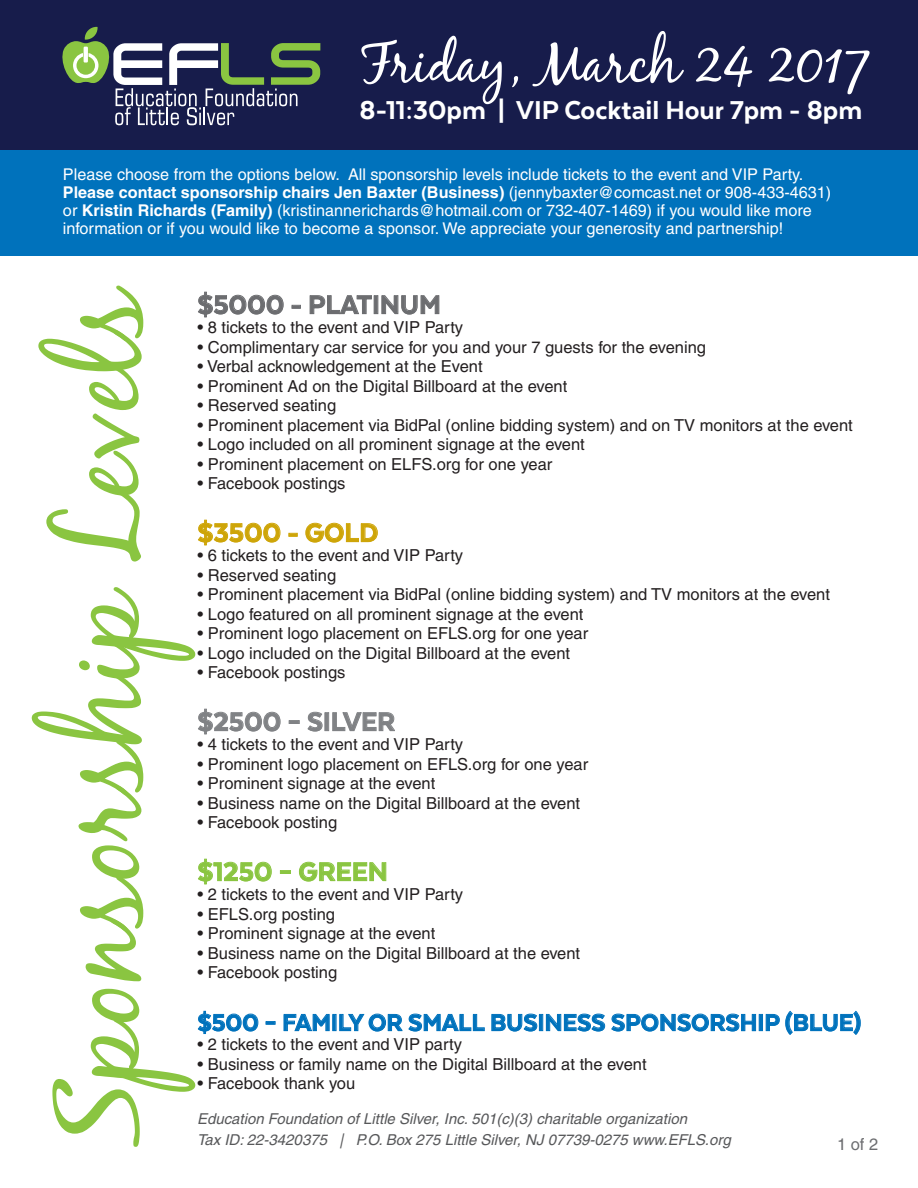
<style>
.page{position:relative;width:918px;height:1188px;background:#fff}
.page>*{position:absolute;margin:0;border:0;box-sizing:border-box;transform-origin:0 0}
.t1{font:118.65px "Black Jack";color:#8ac541}
.t2{font:56.25px "Black Jack";color:#fff}
.t3{font:800 30px "Texta";color:#6c6d70}
.t4{font:800 30px "Texta";color:#808285}
.t5{font:800 30px "Texta";color:#8ac541}
.t6{font:800 30px "Texta";color:#cea508}
.t7{font:800 29.85px "Texta";color:#fff}
.t8{font:800 27px "Texta";color:#0072bc}
.t9{font:16.5px "Helvetica";color:#231f20}
.t10{font:16.5px "Helvetica";color:#6c6d70}
.t11{font:16.2px/18px "Helvetica";color:#fff}
.t12{font:italic 15px/21px "Helvetica";color:#57585a}
.s1{font-weight:700}
</style>
<div class="page">
<div style="left:0;top:150px;width:918px;height:105px;background:#0072bc"></div>
<div style="left:0;top:0;width:918px;height:150px;background:#171c4b"></div>
<svg style="left:62px;top:27px;width:258px;height:98px"></svg>
<svg style="left:198px;top:291px;width:86px;height:27px"></svg>
<svg style="left:292px;top:305px;width:9px;height:4px"></svg>
<svg style="left:309px;top:295px;width:63px;height:20px"></svg>
<div style="left:374px;top:295px;width:4px;height:19px;border:1px solid #6c6d70"></div>
<svg style="left:381px;top:295px;width:59px;height:20px"></svg>
<svg style="left:198px;top:519px;width:83px;height:27px"></svg>
<div style="left:288px;top:533px;width:10px;height:4px;border:1px solid #cea508"></div>
<svg style="left:305px;top:522px;width:73px;height:21px"></svg>
<svg style="left:198px;top:708px;width:83px;height:27px"></svg>
<div style="left:289px;top:720px;width:11px;height:4px;border:1px solid #808285"></div>
<svg style="left:307px;top:711px;width:16px;height:21px"></svg>
<div style="left:325px;top:712px;width:4px;height:19px;border:1px solid #808285"></div>
<svg style="left:332px;top:712px;width:63px;height:20px"></svg>
<svg style="left:198px;top:858px;width:74px;height:27px"></svg>
<div style="left:280px;top:870px;width:11px;height:4px;border:1px solid #8ac541"></div>
<svg style="left:299px;top:861px;width:88px;height:21px"></svg>
<svg style="left:197px;top:1010px;width:62px;height:24px"></svg>
<div style="left:266px;top:1021px;width:10px;height:4px;border:1px solid #0072bc"></div>
<svg style="left:283px;top:1013px;width:47px;height:19px"></svg>
<svg style="left:339px;top:1013px;width:146px;height:19px"></svg>
<svg style="left:491px;top:1013px;width:47px;height:19px"></svg>
<div style="left:539px;top:1014px;width:4px;height:17px;border:1px solid #0072bc"></div>
<svg style="left:546px;top:1013px;width:210px;height:19px"></svg>
<div style="left:759px;top:1014px;width:4px;height:17px;border:1px solid #0072bc"></div>
<svg style="left:765px;top:1010px;width:96px;height:25px"></svg>
<h2 class="t2" style="left:360px;top:29px;width:512px">Friday, March 24 2017</h2>
<h3 class="t7" style="left:360px;top:95px;width:504px">8-11:30pm | VIP Cocktail Hour 7pm - 8pm</h3>
<p class="t11" style="left:63px;top:165px;width:770px">Please choose from the options below. All sponsorship levels include tickets to the event and VIP Party.<br><span class="s1">Please contact sponsorship chairs Jen Baxter (Business)</span> (jennybaxter@comcast.net or 908-433-4631) or <span class="s1">Kristin Richards (Family)</span> (kristinannerichards@hotmail.com or 732-407-1469) if you would like more information or if you would like to become a sponsor. We appreciate your generosity and partnership!</p>
<h1 class="t1" style="left:27px;top:1147px;width:866px;rotate:-90deg">Sponsorship Levels</h1>
<h3 class="t3" style="left:198px;top:289px;width:245px">$5000 - PLATINUM</h3>
<p class="t9" style="left:198px;top:318px;width:267px">• 8 tickets to the event and VIP Party</p>
<p class="t9" style="left:198px;top:337px;width:510px">• Complimentary car service for you and your 7 guests for the evening</p>
<p class="t9" style="left:198px;top:357px;width:287px">• Verbal acknowledgement at the Event</p>
<p class="t9" style="left:198px;top:376px;width:371px">• Prominent Ad on the Digital Billboard at the event</p>
<p class="t9" style="left:198px;top:396px;width:140px">• Reserved seating</p>
<p class="t9" style="left:198px;top:415px;width:657px">• Prominent placement via BidPal (online bidding system) and on TV monitors at the event</p>
<p class="t9" style="left:198px;top:435px;width:389px">• Logo included on all prominent signage at the event</p>
<p class="t9" style="left:198px;top:454px;width:356px">• Prominent placement on ELFS.org for one year</p>
<p class="t9" style="left:198px;top:474px;width:150px">• Facebook postings</p>
<h3 class="t6" style="left:198px;top:517px;width:182px">$3500 - GOLD</h3>
<p class="t9" style="left:198px;top:546px;width:267px">• 6 tickets to the event and VIP Party</p>
<p class="t9" style="left:198px;top:565px;width:140px">• Reserved seating</p>
<p class="t9" style="left:198px;top:585px;width:634px">• Prominent placement via BidPal (online bidding system) and TV monitors at the event</p>
<p class="t9" style="left:198px;top:604px;width:387px">• Logo featured on all prominent signage at the event</p>
<p class="t9" style="left:198px;top:624px;width:392px">• Prominent logo placement on EFLS.org for one year</p>
<p class="t9" style="left:198px;top:643px;width:374px">• Logo included on the Digital Billboard at the event</p>
<p class="t9" style="left:198px;top:663px;width:150px">• Facebook postings</p>
<h3 class="t4" style="left:198px;top:706px;width:199px">$2500 – SILVER</h3>
<p class="t9" style="left:198px;top:735px;width:267px">• 4 tickets to the event and VIP Party</p>
<p class="t9" style="left:198px;top:754px;width:392px">• Prominent logo placement on EFLS.org for one year</p>
<p class="t9" style="left:198px;top:774px;width:239px">• Prominent signage at the event</p>
<p class="t9" style="left:198px;top:793px;width:384px">• Business name on the Digital Billboard at the event</p>
<p class="t9" style="left:198px;top:813px;width:141px">• Facebook posting</p>
<h3 class="t5" style="left:198px;top:856px;width:192px">$1250 – GREEN</h3>
<p class="t9" style="left:198px;top:885px;width:267px">• 2 tickets to the event and VIP Party</p>
<p class="t9" style="left:198px;top:904px;width:139px">• EFLS.org posting</p>
<p class="t9" style="left:198px;top:924px;width:239px">• Prominent signage at the event</p>
<p class="t9" style="left:198px;top:943px;width:384px">• Business name on the Digital Billboard at the event</p>
<p class="t9" style="left:198px;top:963px;width:141px">• Facebook posting</p>
<h3 class="t8" style="left:198px;top:1009px;width:665px">$500 – FAMILY OR SMALL BUSINESS SPONSORSHIP (BLUE)</h3>
<p class="t9" style="left:198px;top:1035px;width:266px">• 2 tickets to the event and VIP party</p>
<p class="t9" style="left:198px;top:1054px;width:451px">• Business or family name on the Digital Billboard at the event</p>
<p class="t9" style="left:198px;top:1074px;width:159px">• Facebook thank you</p>
<p class="t12" style="left:197px;top:1108px;width:535px">Education Foundation of Little Silver, Inc. 501(c)(3) charitable organization<br>Tax ID: 22-3420375 | P.O. Box 275 Little Silver, NJ 07739-0275 www.EFLS.org</p>
<p class="t10" style="left:837px;top:1135px;width:43px">1 of 2</p>
</div>
